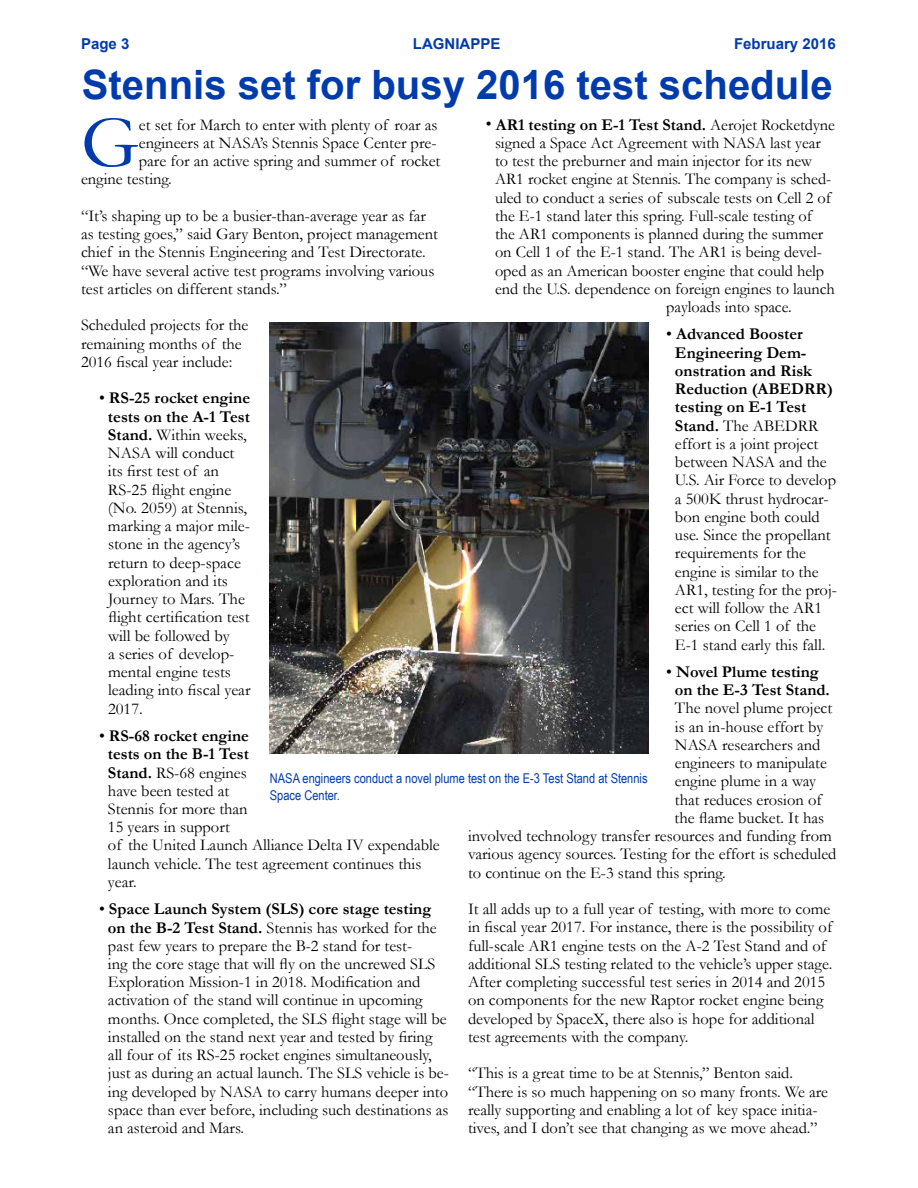
<style>
.page{position:relative;width:918px;height:1188px;background:#fff}
.page>*{position:absolute;margin:0;border:0;box-sizing:border-box;transform-origin:0 0}
.t1{font:75px "Garamond";color:#003bae}
.t2{font:700 40.5px "Arial";color:#003bae}
.t3{font:16.5px/18.3px "Garamond";color:#000}
.t4{font:700 16.5px/18.3px "Garamond";color:#000}
.t5{font:700 15px "Arial";color:#003bae}
.t6{font:13.5px/16.8px "Arial Narrow";color:#003bae}
.s1{font-weight:400}
.s2{font-weight:700}
</style>
<div class="page">
<img style="left:270px;top:322px;width:378px;height:432px">
<p class="t5" style="left:81px;top:34px;width:50px">Page 3</p>
<p class="t5" style="left:413px;top:34px;width:89px">LAGNIAPPE</p>
<p class="t5" style="left:734px;top:34px;width:103px">February 2016</p>
<h2 class="t2" style="left:82px;top:58px;width:752px">Stennis set for busy 2016 test schedule</h2>
<h1 class="t1" style="left:81px;top:92px;width:59px">G</h1>
<p class="t3" style="left:139px;top:115px;width:300px">et set for March to enter with plenty of roar as</p>
<p class="t4" style="left:486px;top:115px;width:351px"><span class="s1">•</span> AR1 testing on E-1 Test Stand. <span class="s1">Aerojet Rocketdyne</span></p>
<p class="t3" style="left:495px;top:133px;width:328px">signed a Space Act Agreement with NASA last year</p>
<p class="t3" style="left:495px;top:151px;width:319px">to test the preburner and main injector for its new</p>
<p class="t3" style="left:495px;top:170px;width:338px">AR1 rocket engine at Stennis. The company is sched-</p>
<p class="t3" style="left:495px;top:188px;width:338px">uled to conduct a series of subscale tests on Cell 2 of</p>
<p class="t3" style="left:495px;top:206px;width:319px">the E-1 stand later this spring. Full-scale testing of</p>
<p class="t3" style="left:495px;top:224px;width:330px">the AR1 components is planned during the summer</p>
<p class="t3" style="left:495px;top:243px;width:329px">on Cell 1 of the E-1 stand. The AR1 is being devel-</p>
<p class="t3" style="left:495px;top:261px;width:331px">oped as an American booster engine that could help</p>
<p class="t3" style="left:495px;top:279px;width:341px">end the U.S. dependence on foreign engines to launch</p>
<p class="t3" style="left:666px;top:297px;width:127px">payloads into space.</p>
<p class="t3" style="left:675px;top:325px;width:164px;text-indent:-9px">• <span class="s2">Advanced Booster<br>Engineering Dem&shy;onstration and Risk<br>Reduction (ABEDRR) testing on E-1 Test<br>Stand.</span> The ABEDRR effort is a joint project between NASA and the<br>U.S. Air Force to develop a 500K thrust hydrocar&shy;bon engine both could use. Since the propellant requirements for the engine is similar to the<br>AR1, testing for the proj&shy;ect will follow the AR1 series on Cell 1 of the<br>E-1 stand early this fall.</p>
<p class="t4" style="left:675px;top:663px;width:156px;text-indent:-9px"><span class="s1">•</span> Novel Plume testing on the E-3 Test Stand.</p>
<p class="t3" style="left:675px;top:699px;width:159px">The novel plume project</p>
<p class="t3" style="left:675px;top:717px;width:150px">is an in-house effort by</p>
<p class="t3" style="left:675px;top:735px;width:147px">NASA researchers and</p>
<p class="t3" style="left:675px;top:753px;width:153px">engineers to manipulate</p>
<p class="t3" style="left:675px;top:772px;width:143px">engine plume in a way</p>
<p class="t3" style="left:675px;top:790px;width:148px">that reduces erosion of</p>
<p class="t3" style="left:675px;top:808px;width:151px">the flame bucket. It has</p>
<p class="t3" style="left:468px;top:826px;width:365px">involved technology transfer resources and funding from</p>
<p class="t3" style="left:468px;top:845px;width:370px">various agency sources. Testing for the effort is scheduled</p>
<p class="t3" style="left:468px;top:863px;width:259px">to continue on the E-3 stand this spring.</p>
<p class="t3" style="left:468px;top:899px;width:366px">It all adds up to a full year of testing, with more to come in fiscal year 2017. For instance, there is the possibility of full-scale AR1 engine tests on the A-2 Test Stand and of additional SLS testing related to the vehicle’s upper stage.<br>After completing successful test series in 2014 and 2015 on components for the new Raptor rocket engine being developed by SpaceX, there also is hope for additional test agreements with the company.</p>
<p class="t3" style="left:468px;top:1064px;width:362px">“This is a great time to be at Stennis,” Benton said. “There is so much happening on so many fronts. We are really supporting and enabling a lot of key space initia&shy;tives, and I don’t see that changing as we move ahead.”</p>
<p class="t3" style="left:139px;top:133px;width:299px">engineers at NASA’s Stennis Space Center pre-</p>
<p class="t3" style="left:139px;top:151px;width:303px">pare for an active spring and summer of rocket</p>
<p class="t3" style="left:81px;top:170px;width:92px">engine testing.</p>
<p class="t3" style="left:81px;top:206px;width:358px">“It’s shaping up to be a busier-than-average year as far as testing goes,” said Gary Benton, project management chief in the Stennis Engineering and Test Directorate. “We have several active test programs involving various test articles on different stands.”</p>
<p class="t3" style="left:81px;top:316px;width:169px">Scheduled projects for the remaining months of the<br>2016 fiscal year include:</p>
<p class="t3" style="left:108px;top:389px;width:144px;text-indent:-9px">• <span class="s2">RS-25 rocket engine tests on the A-1 Test<br>Stand.</span> Within weeks,<br>NASA will conduct its first test of an<br>RS-25 flight engine (No. 2059) at Stennis, marking a major mile&shy;stone in the agency’s return to deep-space exploration and its<br>Journey to Mars. The flight certification test will be followed by<br>a series of develop&shy;mental engine tests leading into fiscal year<br>2017.</p>
<p class="t3" style="left:108px;top:726px;width:333px;text-indent:-9px">• <span class="s2">RS-68 rocket engine<br>tests on the B-1 Test<br>Stand.</span> RS-68 engines<br>have been tested at<br>Stennis for more than<br>15 years in support<br>of the United Launch Alliance Delta IV expendable launch vehicle. The test agreement continues this year.</p>
<p class="t3" style="left:108px;top:900px;width:343px;text-indent:-9px">• <span class="s2">Space Launch System (SLS) core stage testing on the B-2 Test Stand.</span> Stennis has worked for the past few years to prepare the B-2 stand for test-<br>ing the core stage that will fly on the uncrewed SLS Exploration Mission-1 in 2018. Modification and activation of the stand will continue in upcoming months. Once completed, the SLS flight stage will be installed on the stand next year and tested by firing all four of its RS-25 rocket engines simultaneously, just as during an actual launch. The SLS vehicle is be&shy;ing developed by NASA to carry humans deeper into space than ever before, including such destinations as an asteroid and Mars.</p>
<p class="t6" style="left:270px;top:770px;width:379px">NASA engineers conduct a novel plume test on the E-3 Test Stand at Stennis<br>Space Center.</p>
</div>
